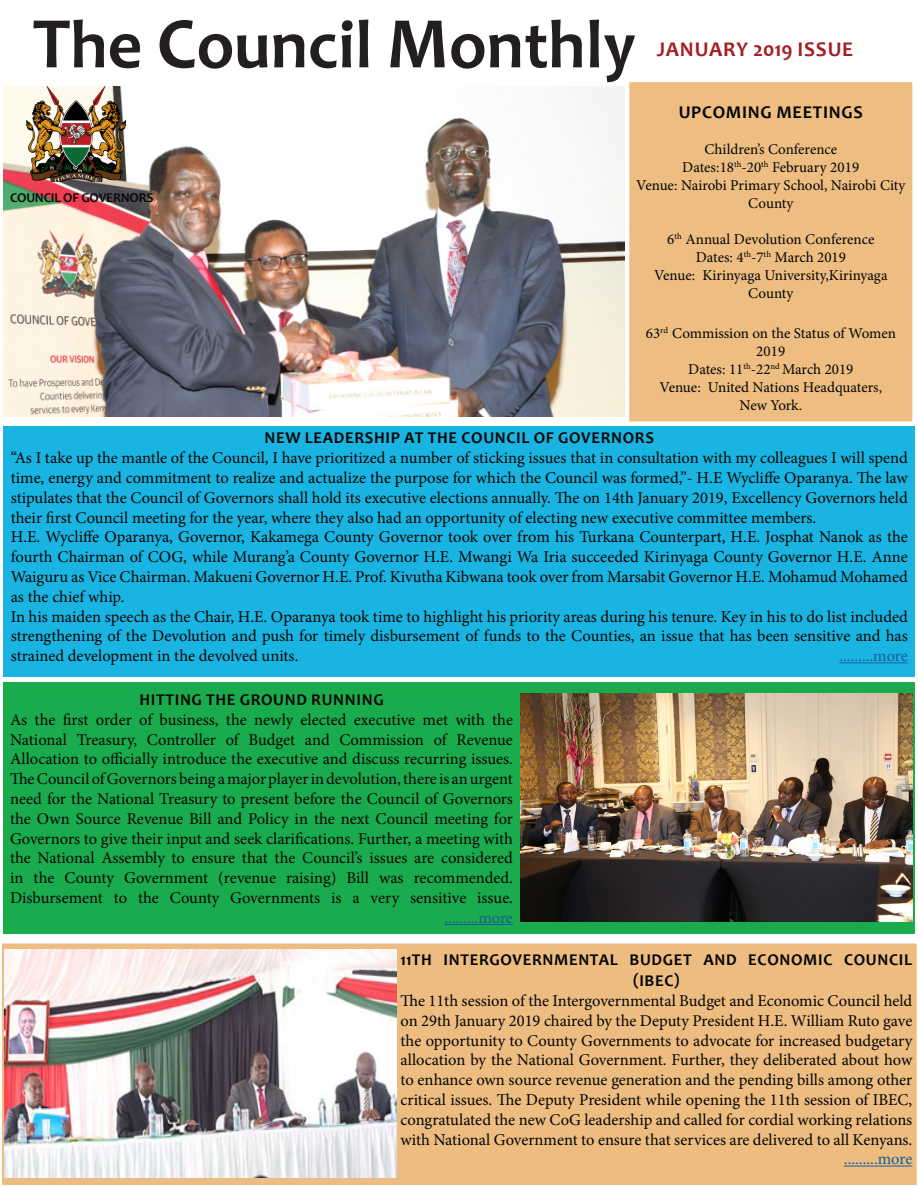
<style>
.page{position:relative;width:918px;height:1188px;background:#fff}
.page>*{position:absolute;margin:0;border:0;box-sizing:border-box;transform-origin:0 0}
.t1{font:700 68.85px "Candara";color:#231f20}
.t2{font:700 21px "Candara";letter-spacing:.04em;color:#a51d24}
.t3{font:700 18px "Candara";letter-spacing:.04em;color:#040503}
.t4{font:16.5px/19.8px "Minion Pro";letter-spacing:-.005em;color:#040503;text-align:justify}
.t5{font:700 16.5px/21.6px "Candara";letter-spacing:.04em;color:#040503;text-align:center}
.t6{font:16.5px "Minion Pro";letter-spacing:-.01em;color:#175d9e}
.t7{font:15px/18px "Minion Pro";color:#040503;text-align:center}
.t8{font:700 13.5px "Candara";letter-spacing:-.02em;color:#0a0b08}
.s1{font-size:73.5px}
</style>
<div class="page">
<img style="left:3px;top:87px;width:622px;height:330px">
<img style="left:20px;top:86px;width:112px;height:96px">
<div style="left:630px;top:83px;width:282px;height:338px;background:#edbd82"></div>
<div style="left:629px;top:82px;width:283px;height:340px;border:2px solid #edbd82"></div>
<div style="left:3px;top:944px;width:913px;height:240px;background:#ecbc81"></div>
<div style="left:2px;top:944px;width:915px;height:241px;border:2px solid #ecbc81"></div>
<div style="left:3px;top:426px;width:912px;height:250px;background:#1ab4e2"></div>
<hr style="left:839px;top:662px;width:69px;height:1px;background:#175d9e">
<div style="left:3px;top:682px;width:912px;height:252px;background:#1aab4d"></div>
<hr style="left:445px;top:924px;width:68px;height:1px;background:#175d9e">
<div style="left:400px;top:953px;width:512px;height:232px;background:#ecbc81"></div>
<hr style="left:844px;top:1166px;width:68px;height:1px;background:#175d9e">
<img style="left:521px;top:694px;width:391px;height:228px">
<img style="left:5px;top:950px;width:391px;height:228px">
<p class="t1" style="left:33px;top:2px;width:605px"><span class="s1">T</span>he <span class="s1">C</span>ouncil <span class="s1">M</span>onthly</p>
<p class="t2" style="left:657px;top:36px;width:198px">JANUARY 2019 ISSUE</p>
<p class="t3" style="left:679px;top:101px;width:186px">UPCOMING MEETINGS</p>
<p class="t7" style="left:704px;top:141px;width:134px">Children’s Conference</p>
<p class="t7" style="left:682px;top:159px;width:179px">Dates:18<sup>th</sup>-20<sup>th</sup> February 2019</p>
<p class="t7" style="left:636px;top:177px;width:271px">Venue: Nairobi Primary School, Nairobi City<br>County</p>
<p class="t7" style="left:667px;top:231px;width:209px">6<sup>th</sup> Annual Devolution Conference</p>
<p class="t7" style="left:696px;top:249px;width:152px">Dates: 4<sup>th</sup>-7<sup>th</sup> March 2019</p>
<p class="t7" style="left:654px;top:267px;width:235px">Venue: Kirinyaga University,Kirinyaga<br>County</p>
<p class="t7" style="left:646px;top:324px;width:252px">63<sup>rd</sup> Commission on the Status of Women<br>2019</p>
<p class="t7" style="left:688px;top:360px;width:167px">Dates: 11<sup>th</sup>-22<sup>nd</sup> March 2019</p>
<p class="t7" style="left:660px;top:378px;width:224px">Venue: United Nations Headquaters,</p>
<p class="t7" style="left:740px;top:396px;width:64px">New York.</p>
<p class="t5" style="left:265px;top:427px;width:391px">NEW LEADERSHIP AT THE COUNCIL OF GOVERNORS</p>
<p class="t4" style="left:11px;top:448px;width:899px">“As I take up the mantle of the Council, I have prioritized a number of sticking issues that in consultation with my colleagues I will spend time, energy and commitment to realize and actualize the purpose for which the Council was formed,”- H.E Wycliffe Oparanya. The law stipulates that the Council of Governors shall hold its executive elections annually. The on 14th January 2019, Excellency Governors held their first Council meeting for the year, where they also had an opportunity of electing new executive committee members.</p>
<p class="t4" style="left:11px;top:527px;width:899px">H.E. Wycliffe Oparanya, Governor, Kakamega County Governor took over from his Turkana Counterpart, H.E. Josphat Nanok as the fourth Chairman of COG, while Murang’a County Governor H.E. Mwangi Wa Iria succeeded Kirinyaga County Governor H.E. Anne Waiguru as Vice Chairman. Makueni Governor H.E. Prof. Kivutha Kibwana took over from Marsabit Governor H.E. Mohamud Mohamed as the chief whip.</p>
<p class="t4" style="left:11px;top:607px;width:899px">In his maiden speech as the Chair, H.E. Oparanya took time to highlight his priority areas during his tenure. Key in his to do list included strengthening of the Devolution and push for timely disbursement of funds to the Counties, an issue that has been sensitive and has strained development in the devolved units.</p>
<p class="t8" style="left:10px;top:189px;width:145px">COUNCIL OF GOVERNORS</p>
<p class="t6" style="left:839px;top:645px;width:70px">.........more</p>
<p class="t5" style="left:139px;top:689px;width:246px">HITTING THE GROUND RUNNING</p>
<p class="t4" style="left:10px;top:710px;width:505px">As the first order of business, the newly elected executive met with the National Treasury, Controller of Budget and Commission of Revenue Allocation to officially introduce the executive and discuss recurring issues.</p>
<p class="t4" style="left:10px;top:769px;width:505px">The Council of Governors being a major player in devolution, there is an urgent need for the National Treasury to present before the Council of Governors the Own Source Revenue Bill and Policy in the next Council meeting for Governors to give their input and seek clarifications. Further, a meeting with the National Assembly to ensure that the Council’s issues are considered in the County Government (revenue raising) Bill was recommended.</p>
<p class="t4" style="left:10px;top:888px;width:504px">Disbursement to the County Governments is a very sensitive issue.</p>
<p class="t6" style="left:445px;top:906px;width:70px">.........more</p>
<p class="t5" style="left:400px;top:948px;width:513px">11TH INTERGOVERNMENTAL BUDGET AND ECONOMIC COUNCIL (IBEC)</p>
<p class="t4" style="left:400px;top:991px;width:513px">The 11th session of the Intergovernmental Budget and Economic Council held on 29th January 2019 chaired by the Deputy President H.E. William Ruto gave the opportunity to County Governments to advocate for increased budgetary allocation by the National Government. Further, they deliberated about how to enhance own source revenue generation and the pending bills among other critical issues. The Deputy President while opening the 11th session of IBEC, congratulated the new CoG leadership and called for cordial working relations with National Government to ensure that services are delivered to all Kenyans.</p>
<p class="t6" style="left:844px;top:1148px;width:70px">.........more</p>
</div>
